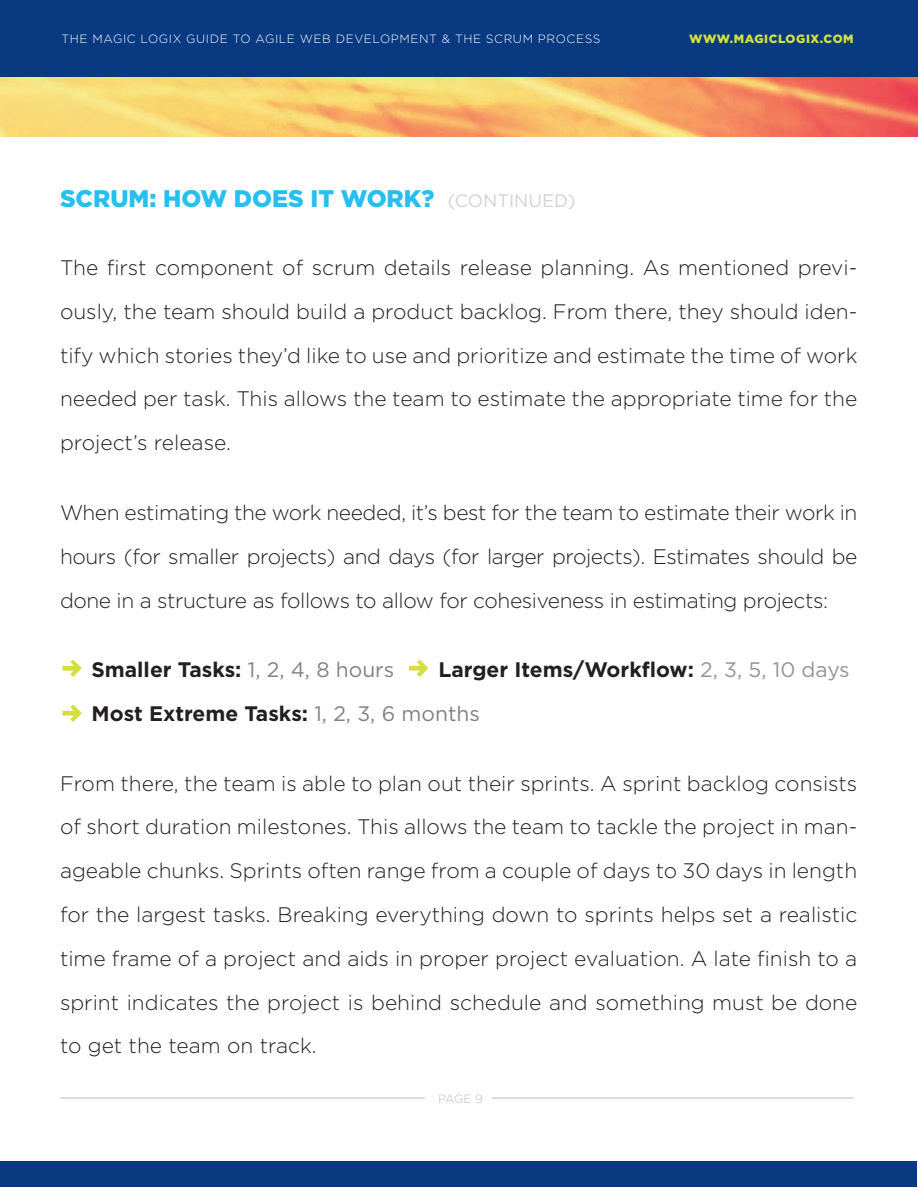
<style>
.page{position:relative;width:918px;height:1188px;background:#fff}
.page>*{position:absolute;margin:0;border:0;box-sizing:border-box;transform-origin:0 0}
.t1{font:900 24px "Gotham";color:#26bff0}
.t2{font:300 21px/43.8px "Gotham";color:#231f20;text-align:justify}
.t3{font:700 21px/43.8px "Gotham";color:#231f20}
.t4{font:300 12px "Gotham";letter-spacing:.05em;color:#fff}
.t5{font:900 12px "Gotham";letter-spacing:.05em;color:#d5df3e}
.t6{font:300 12px "Gotham";color:#bcbdc0}
.s1{font-weight:400;font-size:18px;color:#d1d2d4}
.s2{font-weight:400;color:#939598}
.s3{font-weight:400;color:#808285}
</style>
<div class="page">
<img style="left:0;top:76px;width:918px;height:60px">
<div style="left:0;top:0;width:918px;height:76px;background:#083981"></div>
<div style="left:0;top:1161px;width:917px;height:26px;background:#083981"></div>
<hr style="left:61px;top:1097px;width:793px;height:2px;background:#d1d2d4">
<div style="left:425px;top:1076px;width:67px;height:48px;background:#fff"></div>
<svg style="left:62px;top:660px;width:20px;height:17px"></svg>
<svg style="left:409px;top:660px;width:19px;height:17px"></svg>
<svg style="left:62px;top:705px;width:20px;height:17px"></svg>
<p class="t4" style="left:61px;top:31px;width:541px">THE MAGIC LOGIX GUIDE TO AGILE WEB DEVELOPMENT &amp; THE SCRUM PROCESS</p>
<p class="t5" style="left:689px;top:31px;width:166px">WWW.MAGICLOGIX.COM</p>
<p class="t1" style="left:60px;top:182px;width:517px">SCRUM: HOW DOES IT WORK? <span class="s1">(CONTINUED)</span></p>
<p class="t2" style="left:60px;top:245px;width:799px">The first component of scrum details release planning. As mentioned previ&shy;ously, the team should build a product backlog. From there, they should iden&shy;tify which stories they’d like to use and prioritize and estimate the time of work needed per task. This allows the team to estimate the appropriate time for the project’s release.</p>
<p class="t2" style="left:60px;top:490px;width:799px">When estimating the work needed, it’s best for the team to estimate their work in hours (for smaller projects) and days (for larger projects). Estimates should be done in a structure as follows to allow for cohesiveness in estimating projects:</p>
<p class="t3" style="left:92px;top:648px;width:760px;text-indent:347px">Larger Items/Workflow: <span class="s2">2, 3, 5, 10 days<br></span>Most Extreme Tasks: <span class="s3">1, 2, 3, 6 months</span></p>
<p class="t3" style="left:92px;top:648px;width:304px">Smaller Tasks: <span class="s3">1, 2, 4, 8 hours</span></p>
<p class="t2" style="left:60px;top:761px;width:799px">From there, the team is able to plan out their sprints. A sprint backlog consists of short duration milestones. This allows the team to tackle the project in man&shy;ageable chunks. Sprints often range from a couple of days to 30 days in length for the largest tasks. Breaking everything down to sprints helps set a realistic time frame of a project and aids in proper project evaluation. A late finish to a sprint indicates the project is behind schedule and something must be done to get the team on track.</p>
<p class="t6" style="left:438px;top:1091px;width:46px">PAGE 9</p>
</div>
